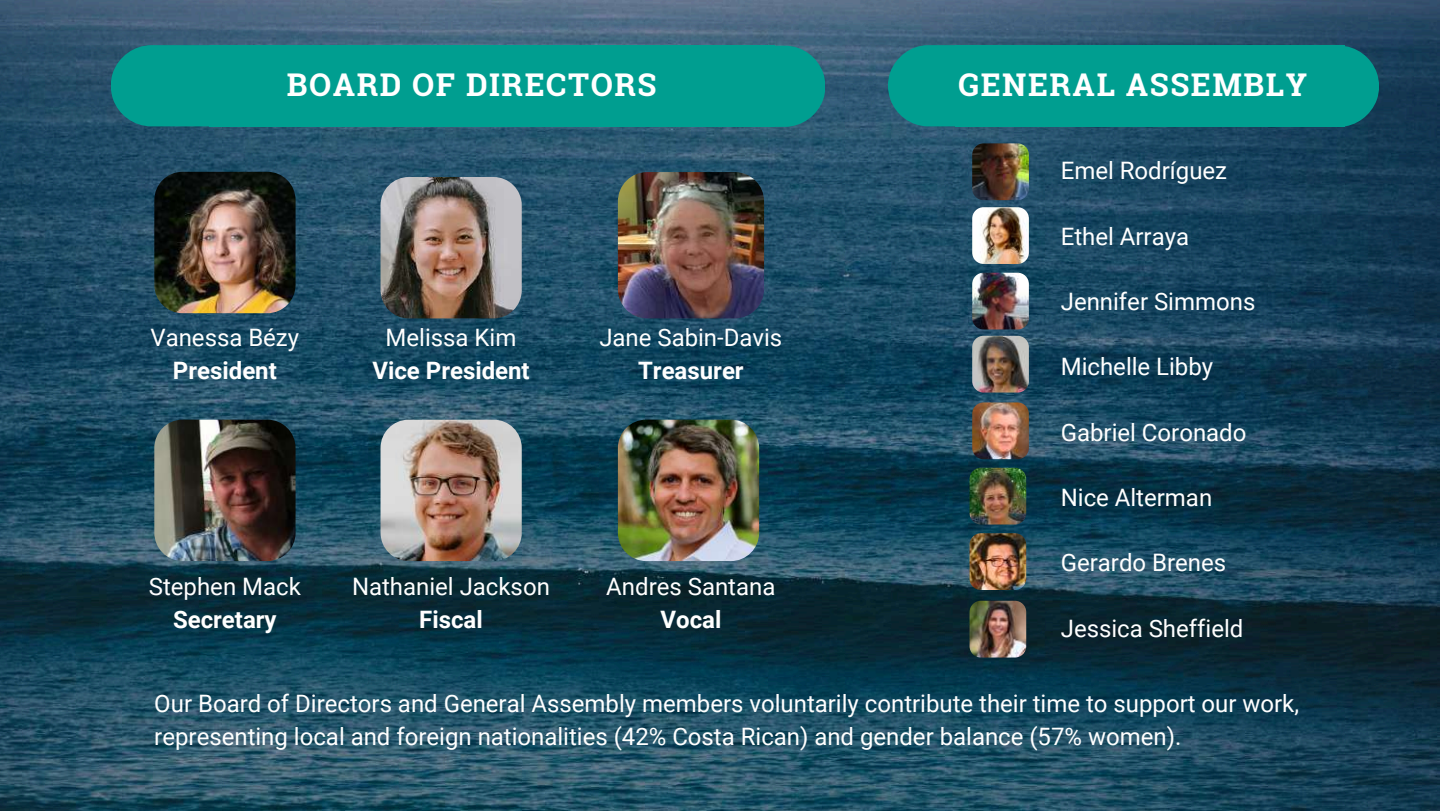
<style>
.page{position:relative;width:1440px;height:811px;background:#fff}
.page>*{position:absolute;margin:0;border:0;box-sizing:border-box;transform-origin:0 0}
.t1{font:700 31.2px "Roboto Slab";letter-spacing:.05em;color:#fff}
.t2{font:24px/33px "Roboto";color:#fff}
.t3{font:700 24px "Roboto";color:#fff}
</style>
<div class="page">
<img style="left:0;top:0;width:1440px;height:810px">
<img style="left:154px;top:172px;width:142px;height:141px;border-radius:28px">
<img style="left:381px;top:177px;width:141px;height:141px;border-radius:28px">
<img style="left:618px;top:172px;width:146px;height:146px;border-radius:29px">
<img style="left:154px;top:419px;width:142px;height:141px;border-radius:28px">
<img style="left:381px;top:419px;width:141px;height:141px;border-radius:28px">
<img style="left:618px;top:419px;width:141px;height:141px;border-radius:28px">
<svg style="left:726px;top:46px;width:99px;height:81px;background:#09938c"></svg>
<svg style="left:111px;top:45px;width:98px;height:81px;background:#03978c"></svg>
<div style="left:209px;top:45px;width:566px;height:81px;background:#009e90"></div>
<img style="left:970px;top:600px;width:56px;height:57px;border-radius:11px">
<img style="left:972px;top:143px;width:57px;height:57px;border-radius:11px">
<img style="left:972px;top:207px;width:57px;height:57px;border-radius:11px">
<img style="left:972px;top:272px;width:57px;height:57px;border-radius:11px">
<img style="left:972px;top:335px;width:57px;height:57px;border-radius:11px">
<img style="left:972px;top:402px;width:57px;height:57px;border-radius:11px">
<img style="left:970px;top:467px;width:56px;height:57px;border-radius:11px">
<img style="left:970px;top:533px;width:56px;height:56px;border-radius:11px">
<svg style="left:1310px;top:46px;width:69px;height:81px;background:#058581"></svg>
<svg style="left:888px;top:45px;width:68px;height:81px;background:#07958c"></svg>
<div style="left:956px;top:45px;width:389px;height:81px;background:#009e90"></div>
<p class="t1" style="left:287px;top:63px;width:371px">BOARD OF DIRECTORS</p>
<p class="t2" style="left:150px;top:321px;width:150px">Vanessa Bézy</p>
<p class="t3" style="left:173px;top:357px;width:105px">President</p>
<p class="t2" style="left:386px;top:321px;width:132px">Melissa Kim</p>
<p class="t3" style="left:372px;top:357px;width:159px">Vice President</p>
<p class="t2" style="left:599px;top:321px;width:184px">Jane Sabin-Davis</p>
<p class="t3" style="left:638px;top:357px;width:107px">Treasurer</p>
<p class="t2" style="left:149px;top:570px;width:153px">Stephen Mack</p>
<p class="t3" style="left:173px;top:605px;width:105px">Secretary</p>
<p class="t2" style="left:352px;top:570px;width:199px">Nathaniel Jackson</p>
<p class="t3" style="left:419px;top:605px;width:65px">Fiscal</p>
<p class="t2" style="left:606px;top:570px;width:171px">Andres Santana</p>
<p class="t3" style="left:660px;top:605px;width:62px">Vocal</p>
<p class="t1" style="left:958px;top:63px;width:350px">GENERAL ASSEMBLY</p>
<p class="t2" style="left:1061px;top:155px;width:168px">Emel Rodríguez</p>
<p class="t2" style="left:1061px;top:220px;width:130px">Ethel Arraya</p>
<p class="t2" style="left:1061px;top:285px;width:196px">Jennifer Simmons</p>
<p class="t2" style="left:1061px;top:350px;width:154px">Michelle Libby</p>
<p class="t2" style="left:1061px;top:415px;width:187px">Gabriel Coronado</p>
<p class="t2" style="left:1061px;top:481px;width:153px">Nice Alterman</p>
<p class="t2" style="left:1061px;top:546px;width:167px">Gerardo Brenes</p>
<p class="t2" style="left:1061px;top:611px;width:184px">Jessica Sheffield</p>
<p class="t2" style="left:154px;top:687px;width:1146px">Our Board of Directors and General Assembly members voluntarily contribute their time to support our work, representing local and foreign nationalities (42% Costa Rican) and gender balance (57% women).</p>
</div>
